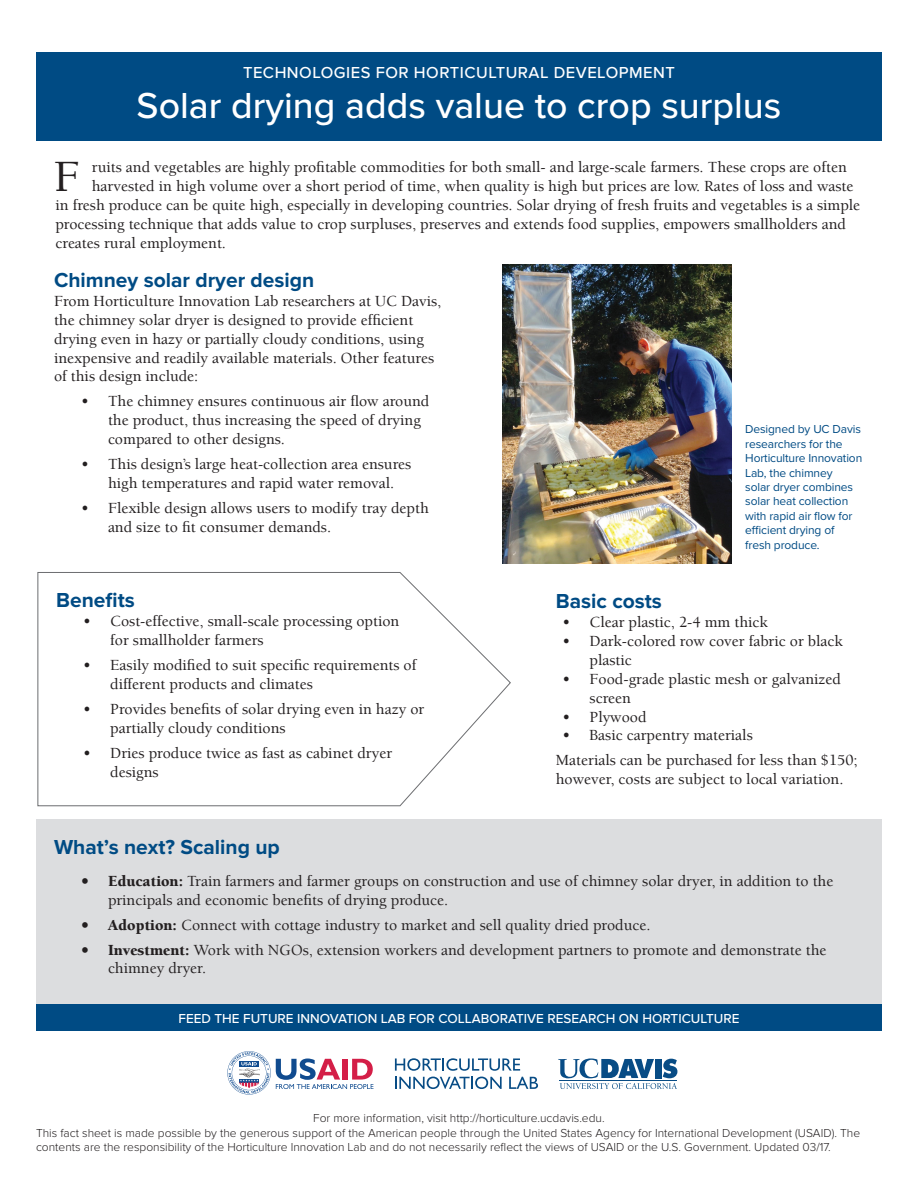
<style>
.page{position:relative;width:918px;height:1188px;background:#fff}
.page>*{position:absolute;margin:0;border:0;box-sizing:border-box;transform-origin:0 0}
.Paragraph_Style_1{font:500 45.45px "Berkeley UC Davis";color:#231f20}
.hed{font:500 37.5px "Proxima Nova";color:#fff}
.hed-2{font:700 21px "Proxima Nova";color:#004b84}
.hed-3{font:500 16.5px "Proxima Nova";letter-spacing:.03em;color:#fff}
.Paragraph_Style_1-2{font:500 15.75px/18.9px "Berkeley UC Davis";color:#231f20}
.t1{font:500 13.5px "Proxima Nova";color:#fff}
.t2{font:300 12px/14.4px "Proxima Nova";color:#231f20}
.t3{font:12px/14.4px "Proxima Nova";letter-spacing:-.01em;color:#004b84}
.s1{font-weight:900}
</style>
<div class="page">
<div style="left:36px;top:52px;width:846px;height:89px;background:#004b84"></div>
<svg style="left:37px;top:572px;width:474px;height:235px"></svg>
<img style="left:503px;top:264px;width:229px;height:300px">
<div style="left:36px;top:820px;width:846px;height:186px;background:#dcdddf"></div>
<div style="left:36px;top:1004px;width:846px;height:27px;background:#004b84"></div>
<svg style="left:395px;top:1058px;width:125px;height:13px"></svg>
<svg style="left:395px;top:1077px;width:107px;height:12px"></svg>
<svg style="left:509px;top:1077px;width:29px;height:12px"></svg>
<svg style="left:227px;top:1051px;width:147px;height:44px"></svg>
<svg style="left:558px;top:1058px;width:119px;height:31px"></svg>
<p class="hed-3" style="left:243px;top:63px;width:433px">TECHNOLOGIES FOR HORTICULTURAL DEVELOPMENT</p>
<p class="hed" style="left:137px;top:84px;width:646px">Solar drying adds value to crop surplus</p>
<p class="Paragraph_Style_1" style="left:54px;top:150px;width:28px">F</p>
<p class="Paragraph_Style_1-2" style="left:92px;top:158px;width:756px">ruits and vegetables are highly profitable commodities for both small- and large-scale farmers. These crops are often</p>
<p class="Paragraph_Style_1-2" style="left:92px;top:177px;width:763px">harvested in high volume over a short period of time, when quality is high but prices are low. Rates of loss and waste</p>
<p class="Paragraph_Style_1-2" style="left:56px;top:196px;width:806px">in fresh produce can be quite high, especially in developing countries. Solar drying of fresh fruits and vegetables is a simple</p>
<p class="Paragraph_Style_1-2" style="left:56px;top:215px;width:792px">processing technique that adds value to crop surpluses, preserves and extends food supplies, empowers smallholders and</p>
<p class="Paragraph_Style_1-2" style="left:56px;top:233px;width:172px">creates rural employment.</p>
<p class="hed-2" style="left:54px;top:268px;width:262px">Chimney solar dryer design</p>
<p class="Paragraph_Style_1-2" style="left:54px;top:291px;width:389px">From Horticulture Innovation Lab researchers at UC Davis, the chimney solar dryer is designed to provide efficient drying even in hazy or partially cloudy conditions, using inexpensive and readily available materials. Other features of this design include:</p>
<p class="Paragraph_Style_1-2" style="left:108px;top:392px;width:323px;text-indent:-27px">• The chimney ensures continuous air flow around the product, thus increasing the speed of drying compared to other designs.</p>
<p class="Paragraph_Style_1-2" style="left:108px;top:454px;width:305px;text-indent:-27px">• This design’s large heat-collection area ensures high temperatures and rapid water removal.</p>
<p class="Paragraph_Style_1-2" style="left:108px;top:498px;width:322px;text-indent:-27px">• Flexible design allows users to modify tray depth and size to fit consumer demands.</p>
<p class="hed-2" style="left:56px;top:588px;width:80px">Benefits</p>
<p class="Paragraph_Style_1-2" style="left:110px;top:612px;width:291px;text-indent:-27px">• Cost-effective, small-scale processing option for smallholder farmers</p>
<p class="Paragraph_Style_1-2" style="left:110px;top:656px;width:308px;text-indent:-27px">• Easily modified to suit specific requirements of different products and climates</p>
<p class="Paragraph_Style_1-2" style="left:110px;top:699px;width:316px;text-indent:-27px">• Provides benefits of solar drying even in hazy or partially cloudy conditions</p>
<p class="Paragraph_Style_1-2" style="left:110px;top:743px;width:283px;text-indent:-27px">• Dries produce twice as fast as cabinet dryer designs</p>
<p class="t3" style="left:745px;top:423px;width:119px">Designed by UC Davis researchers for the<br>Horticulture Innovation<br>Lab, the chimney<br>solar dryer combines solar heat collection with rapid air flow for efficient drying of fresh produce.</p>
<p class="hed-2" style="left:556px;top:589px;width:108px">Basic costs</p>
<p class="Paragraph_Style_1-2" style="left:563px;top:612px;width:207px">• Clear plastic, 2-4 mm thick</p>
<p class="Paragraph_Style_1-2" style="left:590px;top:631px;width:255px;text-indent:-27px">• Dark-colored row cover fabric or black plastic</p>
<p class="Paragraph_Style_1-2" style="left:590px;top:669px;width:253px;text-indent:-27px">• Food-grade plastic mesh or galvanized screen</p>
<p class="Paragraph_Style_1-2" style="left:563px;top:707px;width:85px">• Plywood</p>
<p class="Paragraph_Style_1-2" style="left:563px;top:726px;width:192px">• Basic carpentry materials</p>
<p class="Paragraph_Style_1-2" style="left:556px;top:751px;width:303px">Materials can be purchased for less than $150; however, costs are subject to local variation.</p>
<p class="hed-2" style="left:54px;top:835px;width:227px">What’s next? Scaling up</p>
<p class="Paragraph_Style_1-2" style="left:108px;top:871px;width:727px;text-indent:-27px"><span class="s1">• Education:</span> Train farmers and farmer groups on construction and use of chimney solar dryer, in addition to the principals and economic benefits of drying produce.</p>
<p class="Paragraph_Style_1-2" style="left:81px;top:915px;width:571px"><span class="s1">• Adoption:</span> Connect with cottage industry to market and sell quality dried produce.</p>
<p class="Paragraph_Style_1-2" style="left:108px;top:940px;width:720px;text-indent:-27px"><span class="s1">• Investment:</span> Work with NGOs, extension workers and development partners to promote and demonstrate the chimney dryer.</p>
<p class="t1" style="left:179px;top:1011px;width:562px">FEED THE FUTURE INNOVATION LAB FOR COLLABORATIVE RESEARCH ON HORTICULTURE</p>
<p class="t2" style="left:313px;top:1111px;width:293px">For more information, visit http://horticulture.ucdavis.edu.</p>
<p class="t2" style="left:36px;top:1126px;width:826px">This fact sheet is made possible by the generous support of the American people through the United States Agency for International Development (USAID). The contents are the responsibility of the Horticulture Innovation Lab and do not necessarily reflect the views of USAID or the U.S. Government. Updated 03/17.</p>
</div>
